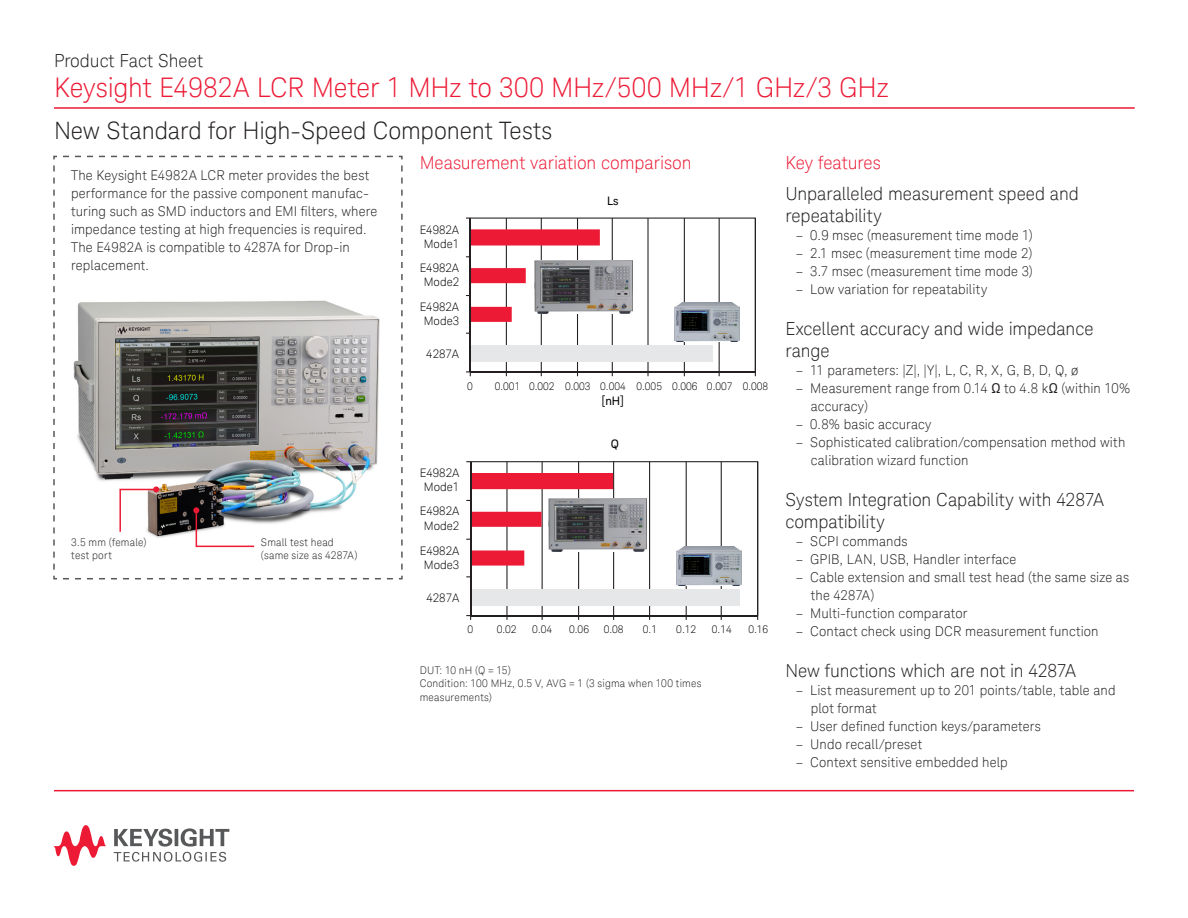
<style>
.page{position:relative;width:1188px;height:918px;background:#fff}
.page>*{position:absolute;margin:0;border:0;box-sizing:border-box;transform-origin:0 0}
.K_Title_-_Main{font:300 27px "Keysight Sans";letter-spacing:-.005em;color:#ed1a36}
.K_Title_-_Subhead{font:300 24px "Keysight Sans";letter-spacing:-.005em;color:#231f20}
.K_Heading_3{font:300 18px/22.5px "Keysight Sans";letter-spacing:-.005em;color:#231f20}
.K_Heading_2{font:300 18px "Keysight Sans";letter-spacing:-.005em;color:#ed1a36}
.K_Page_Number_Header{font:300 18px "Keysight Sans";color:#231f20}
.K_Body_Text{font:300 13.5px/18px "Keysight Sans";letter-spacing:.01em;color:#231f20}
.t1{font:300 11.85px/14.2px "Keysight Sans";color:#000;text-align:center}
.t2{font:11.85px "Keysight Sans";color:#000}
.K_Captions{font:300 10.5px/13.5px "Keysight Sans";letter-spacing:.02em;color:#231f20}
.t3{font:300 10.5px "Keysight Sans";color:#000}
</style>
<div class="page">
<svg style="left:53px;top:155px;width:350px;height:425px"></svg>
<hr style="left:54px;top:790px;width:1080px;height:1px;background:#ed1a36">
<hr style="left:54px;top:107px;width:1081px;height:2px;background:#ed1a36">
<img style="left:59px;top:293px;width:338px;height:247px">
<svg style="left:119px;top:486px;width:40px;height:47px"></svg>
<svg style="left:193px;top:507px;width:63px;height:41px"></svg>
<svg style="left:471px;top:218px;width:285px;height:154px"></svg>
<div style="left:470px;top:346px;width:243px;height:16px;background:#e6e7e9"></div>
<hr style="left:470px;top:371px;width:285px;height:1px;background:#231f20">
<hr style="left:470px;top:218px;width:1px;height:154px;background:#231f20">
<svg style="left:466px;top:229px;width:134px;height:93px"></svg>
<svg style="left:466px;top:371px;width:5px;height:5px"></svg>
<img style="left:535px;top:260px;width:97px;height:53px">
<img style="left:675px;top:302px;width:64px;height:39px">
<svg style="left:471px;top:461px;width:287px;height:154px"></svg>
<div style="left:470px;top:589px;width:269px;height:16px;background:#e6e7e9"></div>
<hr style="left:471px;top:615px;width:287px;height:1px;background:#231f20">
<hr style="left:470px;top:462px;width:1px;height:154px;background:#231f20">
<svg style="left:466px;top:473px;width:147px;height:93px"></svg>
<svg style="left:466px;top:615px;width:5px;height:5px"></svg>
<img style="left:548px;top:499px;width:99px;height:53px">
<img style="left:676px;top:546px;width:65px;height:39px">
<svg style="left:114px;top:828px;width:115px;height:34px"></svg>
<svg style="left:53px;top:825px;width:53px;height:41px"></svg>
<p class="K_Page_Number_Header" style="left:54px;top:50px;width:151px">Product Fact Sheet</p>
<p class="K_Title_-_Main" style="left:54px;top:72px;width:836px">Keysight E4982A LCR Meter 1 MHz to 300 MHz/500 MHz/1 GHz/3 GHz</p>
<p class="K_Title_-_Subhead" style="left:54px;top:116px;width:500px">New Standard for High-Speed Component Tests</p>
<p class="K_Body_Text" style="left:71px;top:166px;width:308px">The Keysight E4982A LCR meter provides the best performance for the passive component manufac&shy;turing such as SMD inductors and EMI filters, where impedance testing at high frequencies is required.<br>The E4982A is compatible to 4287A for Drop-in replacement.</p>
<p class="K_Captions" style="left:71px;top:535px;width:77px">3.5 mm (female) test port</p>
<p class="K_Captions" style="left:261px;top:535px;width:74px">Small test head</p>
<p class="K_Captions" style="left:261px;top:549px;width:98px">(same size as 4287A)</p>
<p class="K_Heading_2" style="left:420px;top:152px;width:273px">Measurement variation comparison</p>
<p class="t1" style="left:420px;top:222px;width:41px">E4982A<br>Mode1</p>
<p class="t1" style="left:420px;top:261px;width:41px">E4982A<br>Mode2</p>
<p class="t1" style="left:420px;top:300px;width:41px">E4982A<br>Mode3</p>
<p class="t2" style="left:607px;top:193px;width:13px">Ls</p>
<p class="t1" style="left:426px;top:347px;width:34px">4287A</p>
<p class="t3" style="left:467px;top:380px;width:7px">0</p>
<p class="t3" style="left:495px;top:380px;width:275px">0.001 0.002 0.003 0.004 0.005 0.006 0.007 0.008</p>
<p class="t2" style="left:602px;top:393px;width:24px">[nH]</p>
<p class="t1" style="left:420px;top:466px;width:41px">E4982A<br>Mode1</p>
<p class="t1" style="left:420px;top:504px;width:41px">E4982A<br>Mode2</p>
<p class="t1" style="left:420px;top:543px;width:41px">E4982A<br>Mode3</p>
<p class="t2" style="left:611px;top:437px;width:10px">Q</p>
<p class="t1" style="left:426px;top:591px;width:35px">4287A</p>
<p class="t3" style="left:467px;top:624px;width:7px">0</p>
<p class="t3" style="left:497px;top:624px;width:21px">0.02</p>
<p class="t3" style="left:532px;top:624px;width:21px">0.04</p>
<p class="t3" style="left:569px;top:624px;width:21px">0.06</p>
<p class="t3" style="left:604px;top:624px;width:21px">0.08</p>
<p class="t3" style="left:643px;top:624px;width:16px">0.1</p>
<p class="t3" style="left:676px;top:624px;width:21px">0.12</p>
<p class="t3" style="left:712px;top:624px;width:21px">0.14</p>
<p class="t3" style="left:748px;top:624px;width:21px">0.16</p>
<p class="K_Captions" style="left:420px;top:664px;width:93px">DUT: 10 nH (Q = 15)</p>
<p class="K_Captions" style="left:420px;top:677px;width:283px">Condition: 100 MHz, 0.5 V, AVG = 1 (3 sigma when 100 times measurements)</p>
<p class="K_Heading_2" style="left:785px;top:152px;width:97px">Key features</p>
<p class="K_Heading_3" style="left:785px;top:182px;width:295px">Unparalleled measurement speed and repeatability</p>
<p class="K_Body_Text" style="left:796px;top:227px;width:238px">– 0.9 msec (measurement time mode 1)</p>
<p class="K_Body_Text" style="left:796px;top:245px;width:238px">– 2.1 msec (measurement time mode 2)</p>
<p class="K_Body_Text" style="left:796px;top:263px;width:238px">– 3.7 msec (measurement time mode 3)</p>
<p class="K_Body_Text" style="left:796px;top:281px;width:193px">– Low variation for repeatability</p>
<p class="K_Heading_3" style="left:785px;top:317px;width:310px">Excellent accuracy and wide impedance range</p>
<p class="K_Body_Text" style="left:796px;top:362px;width:284px">– 11 parameters: |Z|, |Y|, L, C, R, X, G, B, D, Q, ø</p>
<p class="K_Body_Text" style="left:811px;top:380px;width:321px;text-indent:-15px">– Measurement range from 0.14 Ω to 4.8 kΩ (within 10% accuracy)</p>
<p class="K_Body_Text" style="left:796px;top:416px;width:137px">– 0.8% basic accuracy</p>
<p class="K_Body_Text" style="left:811px;top:434px;width:316px;text-indent:-15px">– Sophisticated calibration/compensation method with calibration wizard function</p>
<p class="K_Heading_3" style="left:785px;top:488px;width:320px">System Integration Capability with 4287A compatibility</p>
<p class="K_Body_Text" style="left:796px;top:533px;width:113px">– SCPI commands</p>
<p class="K_Body_Text" style="left:796px;top:551px;width:222px">– GPIB, LAN, USB, Handler interface</p>
<p class="K_Body_Text" style="left:811px;top:569px;width:320px;text-indent:-15px">– Cable extension and small test head (the same size as the 4287A)</p>
<p class="K_Body_Text" style="left:796px;top:605px;width:173px">– Multi-function comparator</p>
<p class="K_Body_Text" style="left:796px;top:623px;width:304px">– Contact check using DCR measurement function</p>
<p class="K_Heading_3" style="left:785px;top:659px;width:292px">New functions which are not in 4287A</p>
<p class="K_Body_Text" style="left:811px;top:681px;width:306px;text-indent:-15px">– List measurement up to 201 points/table, table and plot format</p>
<p class="K_Body_Text" style="left:796px;top:717px;width:246px">– User defined function keys/parameters</p>
<p class="K_Body_Text" style="left:796px;top:735px;width:128px">– Undo recall/preset</p>
<p class="K_Body_Text" style="left:796px;top:753px;width:213px">– Context sensitive embedded help</p>
</div>
